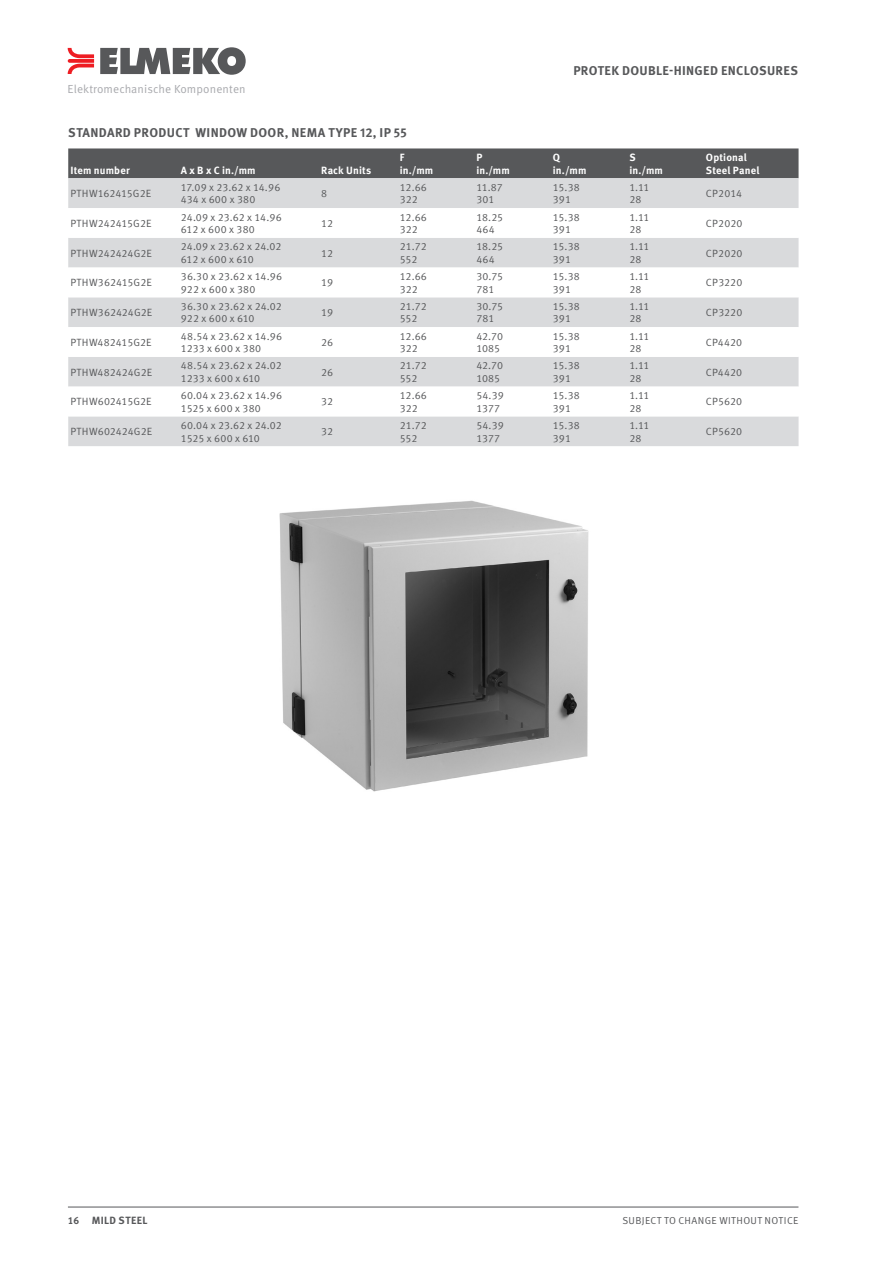
<style>
.page{position:relative;width:893px;height:1263px;background:#fff}
.page>*{position:absolute;margin:0;border:0;box-sizing:border-box;transform-origin:0 0}
.Sub_Heading{font:700 12.75px "Meta Pro";letter-spacing:.025em;color:#57585a}
.t1{font:11.7px "Meta OT";letter-spacing:.01em;color:#a8a9ad}
.Table_Text{font:10.5px "Meta Pro Norm";letter-spacing:.005em;color:#57585a}
.Table_Text_Bold{font:700 10.5px/12.6px "Meta Pro";letter-spacing:.015em;color:#fff}
.Table_Text-2{font:10.5px "Meta Pro Norm";letter-spacing:-.015em;color:#57585a}
.Table_Text-3{font:10.5px "Meta Pro Norm";letter-spacing:-.02em;color:#57585a}
.Main_Heading_1{font:700 10.5px "Meta Pro";letter-spacing:.035em;color:#57585a}
.t2{font:10.2px "Meta OT";letter-spacing:.035em;color:#57585a}
.t3{font:700 10.2px "Meta OT";color:#57585a}
</style>
<div class="page">
<svg style="left:100px;top:47px;width:146px;height:28px"></svg>
<svg style="left:68px;top:48px;width:26px;height:26px"></svg>
<hr style="left:68px;top:1207px;width:730px;height:1px;background:#57585a">
<div style="left:68px;top:148px;width:730px;height:30px;background:#57585a"></div>
<div style="left:68px;top:178px;width:730px;height:268px;background:#d9dadc"></div>
<svg style="left:68px;top:208px;width:730px;height:208px"></svg>
<img style="left:279px;top:500px;width:310px;height:292px">
<p class="Sub_Heading" style="left:573px;top:61px;width:226px">PROTEK DOUBLE-HINGED ENCLOSURES</p>
<p class="t1" style="left:68px;top:82px;width:180px">Elektromechanische Komponenten</p>
<p class="Sub_Heading" style="left:68px;top:123px;width:340px">STANDARD PRODUCT WINDOW DOOR, NEMA TYPE 12, IP 55</p>
<p class="Table_Text_Bold" style="left:70px;top:163px;width:61px">Item number</p>
<p class="Table_Text_Bold" style="left:181px;top:163px;width:76px">A x B x C in./mm</p>
<p class="Table_Text_Bold" style="left:321px;top:163px;width:52px">Rack Units</p>
<p class="Table_Text_Bold" style="left:400px;top:151px;width:6px">F</p>
<p class="Table_Text_Bold" style="left:400px;top:163px;width:35px">in./mm</p>
<p class="Table_Text_Bold" style="left:476px;top:151px;width:8px">P</p>
<p class="Table_Text_Bold" style="left:476px;top:163px;width:35px">in./mm</p>
<p class="Table_Text_Bold" style="left:553px;top:151px;width:9px">Q</p>
<p class="Table_Text_Bold" style="left:553px;top:163px;width:35px">in./mm</p>
<p class="Table_Text_Bold" style="left:629px;top:151px;width:8px">S</p>
<p class="Table_Text_Bold" style="left:629px;top:163px;width:35px">in./mm</p>
<p class="Table_Text_Bold" style="left:706px;top:151px;width:55px">Optional<br>Steel Panel</p>
<p class="Table_Text" style="left:70px;top:185px;width:82px">PTHW162415G2E</p>
<p class="Table_Text" style="left:181px;top:179px;width:101px">17.09 x 23.62 x 14.96</p>
<p class="Table_Text" style="left:181px;top:192px;width:76px">434 x 600 x 380</p>
<p class="Table_Text" style="left:321px;top:185px;width:7px">8</p>
<p class="Table_Text" style="left:400px;top:179px;width:29px">12.66</p>
<p class="Table_Text" style="left:400px;top:192px;width:19px">322</p>
<p class="Table_Text" style="left:476px;top:179px;width:28px">11.87</p>
<p class="Table_Text" style="left:476px;top:192px;width:20px">301</p>
<p class="Table_Text" style="left:553px;top:179px;width:28px">15.38</p>
<p class="Table_Text" style="left:553px;top:192px;width:20px">391</p>
<p class="Table_Text" style="left:629px;top:179px;width:22px">1.11</p>
<p class="Table_Text" style="left:629px;top:192px;width:14px">28</p>
<p class="Table_Text" style="left:706px;top:185px;width:38px">CP2014</p>
<p class="Table_Text" style="left:70px;top:215px;width:83px">PTHW242415G2E</p>
<p class="Table_Text" style="left:181px;top:209px;width:102px">24.09 x 23.62 x 14.96</p>
<p class="Table_Text" style="left:181px;top:222px;width:76px">612 x 600 x 380</p>
<p class="Table_Text" style="left:321px;top:215px;width:13px">12</p>
<p class="Table_Text" style="left:400px;top:209px;width:29px">12.66</p>
<p class="Table_Text" style="left:400px;top:222px;width:19px">322</p>
<p class="Table_Text" style="left:476px;top:209px;width:28px">18.25</p>
<p class="Table_Text" style="left:476px;top:222px;width:20px">464</p>
<p class="Table_Text" style="left:553px;top:209px;width:28px">15.38</p>
<p class="Table_Text" style="left:553px;top:222px;width:20px">391</p>
<p class="Table_Text" style="left:629px;top:209px;width:22px">1.11</p>
<p class="Table_Text" style="left:629px;top:222px;width:14px">28</p>
<p class="Table_Text" style="left:706px;top:215px;width:38px">CP2020</p>
<p class="Table_Text" style="left:70px;top:245px;width:83px">PTHW242424G2E</p>
<p class="Table_Text" style="left:181px;top:239px;width:102px">24.09 x 23.62 x 24.02</p>
<p class="Table_Text-3" style="left:181px;top:251px;width:75px">612 x 600 x 610</p>
<p class="Table_Text" style="left:321px;top:245px;width:13px">12</p>
<p class="Table_Text" style="left:400px;top:239px;width:29px">21.72</p>
<p class="Table_Text" style="left:400px;top:251px;width:19px">552</p>
<p class="Table_Text" style="left:476px;top:239px;width:28px">18.25</p>
<p class="Table_Text" style="left:476px;top:251px;width:20px">464</p>
<p class="Table_Text" style="left:553px;top:239px;width:28px">15.38</p>
<p class="Table_Text" style="left:553px;top:251px;width:20px">391</p>
<p class="Table_Text" style="left:629px;top:239px;width:22px">1.11</p>
<p class="Table_Text" style="left:629px;top:251px;width:14px">28</p>
<p class="Table_Text" style="left:706px;top:245px;width:38px">CP2020</p>
<p class="Table_Text" style="left:70px;top:275px;width:83px">PTHW362415G2E</p>
<p class="Table_Text" style="left:181px;top:268px;width:103px">36.30 x 23.62 x 14.96</p>
<p class="Table_Text" style="left:181px;top:281px;width:76px">922 x 600 x 380</p>
<p class="Table_Text" style="left:321px;top:275px;width:14px">19</p>
<p class="Table_Text" style="left:400px;top:268px;width:29px">12.66</p>
<p class="Table_Text" style="left:400px;top:281px;width:19px">322</p>
<p class="Table_Text" style="left:476px;top:268px;width:28px">30.75</p>
<p class="Table_Text" style="left:476px;top:281px;width:20px">781</p>
<p class="Table_Text" style="left:553px;top:268px;width:28px">15.38</p>
<p class="Table_Text" style="left:553px;top:281px;width:20px">391</p>
<p class="Table_Text" style="left:629px;top:268px;width:22px">1.11</p>
<p class="Table_Text" style="left:629px;top:281px;width:14px">28</p>
<p class="Table_Text" style="left:706px;top:275px;width:38px">CP3220</p>
<p class="Table_Text" style="left:70px;top:305px;width:83px">PTHW362424G2E</p>
<p class="Table_Text" style="left:181px;top:298px;width:102px">36.30 x 23.62 x 24.02</p>
<p class="Table_Text" style="left:181px;top:311px;width:75px">922 x 600 x 610</p>
<p class="Table_Text" style="left:321px;top:305px;width:14px">19</p>
<p class="Table_Text" style="left:400px;top:298px;width:29px">21.72</p>
<p class="Table_Text" style="left:400px;top:311px;width:19px">552</p>
<p class="Table_Text" style="left:476px;top:298px;width:28px">30.75</p>
<p class="Table_Text" style="left:476px;top:311px;width:20px">781</p>
<p class="Table_Text" style="left:553px;top:298px;width:28px">15.38</p>
<p class="Table_Text" style="left:553px;top:311px;width:20px">391</p>
<p class="Table_Text" style="left:629px;top:298px;width:22px">1.11</p>
<p class="Table_Text" style="left:629px;top:311px;width:14px">28</p>
<p class="Table_Text" style="left:706px;top:305px;width:38px">CP3220</p>
<p class="Table_Text" style="left:70px;top:334px;width:83px">PTHW482415G2E</p>
<p class="Table_Text" style="left:181px;top:328px;width:103px">48.54 x 23.62 x 14.96</p>
<p class="Table_Text" style="left:181px;top:341px;width:82px">1233 x 600 x 380</p>
<p class="Table_Text" style="left:321px;top:334px;width:13px">26</p>
<p class="Table_Text" style="left:400px;top:328px;width:29px">12.66</p>
<p class="Table_Text" style="left:400px;top:341px;width:19px">322</p>
<p class="Table_Text" style="left:476px;top:328px;width:28px">42.70</p>
<p class="Table_Text" style="left:476px;top:341px;width:25px">1085</p>
<p class="Table_Text" style="left:553px;top:328px;width:28px">15.38</p>
<p class="Table_Text" style="left:553px;top:341px;width:20px">391</p>
<p class="Table_Text" style="left:629px;top:328px;width:22px">1.11</p>
<p class="Table_Text" style="left:629px;top:341px;width:14px">28</p>
<p class="Table_Text" style="left:706px;top:334px;width:38px">CP4420</p>
<p class="Table_Text" style="left:70px;top:364px;width:83px">PTHW482424G2E</p>
<p class="Table_Text" style="left:181px;top:358px;width:102px">48.54 x 23.62 x 24.02</p>
<p class="Table_Text" style="left:181px;top:370px;width:81px">1233 x 600 x 610</p>
<p class="Table_Text" style="left:321px;top:364px;width:13px">26</p>
<p class="Table_Text" style="left:400px;top:358px;width:29px">21.72</p>
<p class="Table_Text" style="left:400px;top:370px;width:19px">552</p>
<p class="Table_Text" style="left:476px;top:358px;width:28px">42.70</p>
<p class="Table_Text" style="left:476px;top:370px;width:25px">1085</p>
<p class="Table_Text" style="left:553px;top:358px;width:28px">15.38</p>
<p class="Table_Text" style="left:553px;top:370px;width:20px">391</p>
<p class="Table_Text" style="left:629px;top:358px;width:22px">1.11</p>
<p class="Table_Text" style="left:629px;top:370px;width:14px">28</p>
<p class="Table_Text" style="left:706px;top:364px;width:38px">CP4420</p>
<p class="Table_Text" style="left:70px;top:394px;width:83px">PTHW602415G2E</p>
<p class="Table_Text" style="left:181px;top:388px;width:103px">60.04 x 23.62 x 14.96</p>
<p class="Table_Text" style="left:181px;top:400px;width:81px">1525 x 600 x 380</p>
<p class="Table_Text" style="left:321px;top:394px;width:13px">32</p>
<p class="Table_Text" style="left:400px;top:388px;width:29px">12.66</p>
<p class="Table_Text" style="left:400px;top:400px;width:19px">322</p>
<p class="Table_Text" style="left:476px;top:388px;width:29px">54.39</p>
<p class="Table_Text" style="left:476px;top:400px;width:25px">1377</p>
<p class="Table_Text" style="left:553px;top:388px;width:28px">15.38</p>
<p class="Table_Text" style="left:553px;top:400px;width:20px">391</p>
<p class="Table_Text" style="left:629px;top:388px;width:22px">1.11</p>
<p class="Table_Text" style="left:629px;top:400px;width:14px">28</p>
<p class="Table_Text" style="left:706px;top:394px;width:38px">CP5620</p>
<p class="Table_Text" style="left:70px;top:424px;width:83px">PTHW602424G2E</p>
<p class="Table_Text" style="left:181px;top:417px;width:102px">60.04 x 23.62 x 24.02</p>
<p class="Table_Text-2" style="left:181px;top:430px;width:80px">1525 x 600 x 610</p>
<p class="Table_Text" style="left:321px;top:424px;width:13px">32</p>
<p class="Table_Text" style="left:400px;top:417px;width:29px">21.72</p>
<p class="Table_Text" style="left:400px;top:430px;width:19px">552</p>
<p class="Table_Text" style="left:476px;top:417px;width:29px">54.39</p>
<p class="Table_Text" style="left:476px;top:430px;width:25px">1377</p>
<p class="Table_Text" style="left:553px;top:417px;width:28px">15.38</p>
<p class="Table_Text" style="left:553px;top:430px;width:20px">391</p>
<p class="Table_Text" style="left:629px;top:417px;width:22px">1.11</p>
<p class="Table_Text" style="left:629px;top:430px;width:14px">28</p>
<p class="Table_Text" style="left:706px;top:424px;width:38px">CP5620</p>
<p class="t3" style="left:68px;top:1213px;width:13px">16</p>
<p class="t2" style="left:622px;top:1214px;width:177px">SUBJECT TO CHANGE WITHOUT NOTICE</p>
<p class="Main_Heading_1" style="left:92px;top:1212px;width:57px">MILD STEEL</p>
</div>
